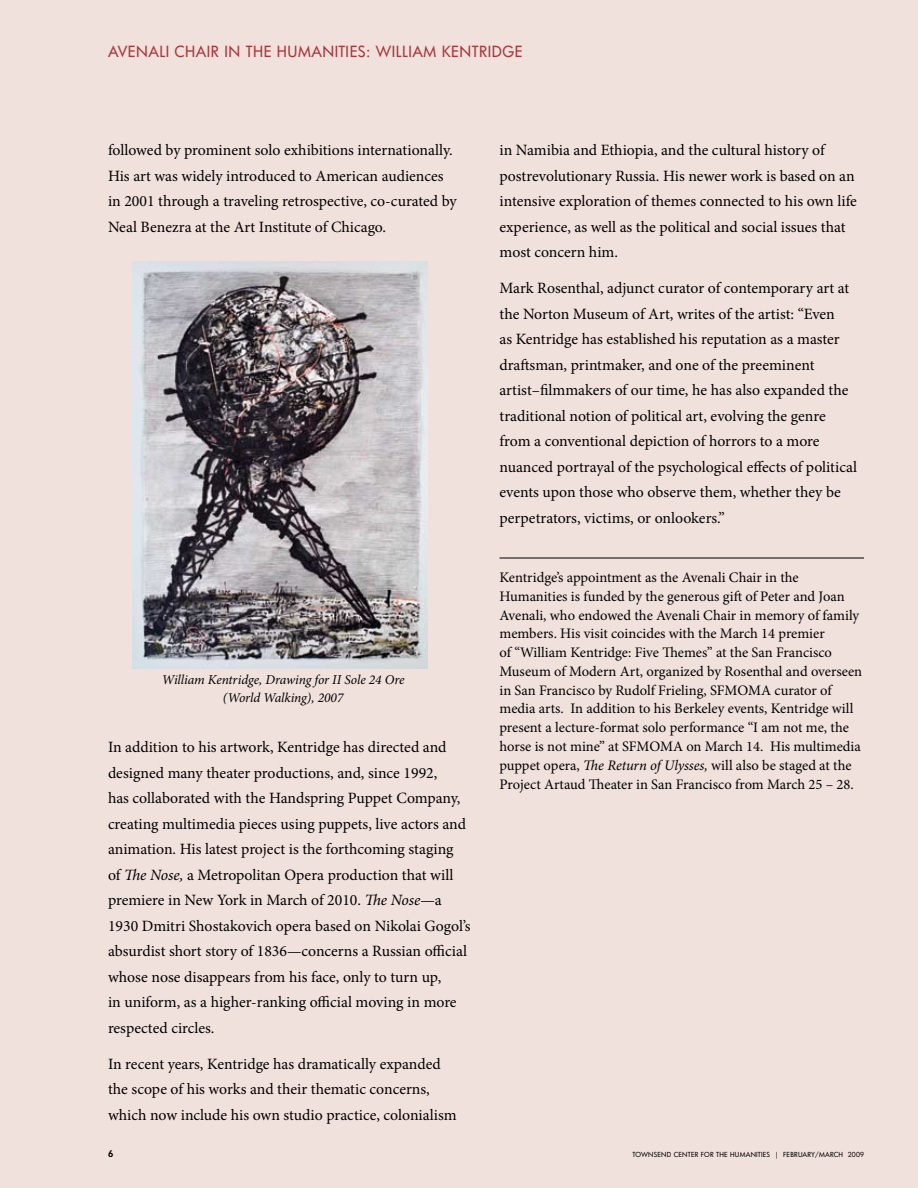
<style>
.page{position:relative;width:918px;height:1188px;background:#f0e1dc}
.page>*{position:absolute;margin:0;border:0;box-sizing:border-box;transform-origin:0 0}
.t1{font:15.75px/25.5px "Minion Pro";color:#000}
.t2{font:500 15px "Futura CE";letter-spacing:.035em;color:#ac353a}
.t3{font:14.55px/18.8px "Minion Pro";color:#000}
.t4{font:italic 13.5px/18px "Minion Pro";letter-spacing:-.01em;color:#000;text-align:center}
.t5{font:800 9px "Futura CE";color:#000}
.t6{font:500 6.75px "Futura CE";letter-spacing:.035em;color:#000}
.s1{font-style:italic}
</style>
<div class="page">
<hr style="left:500px;top:558px;width:364px;height:1px;background:#000">
<img style="left:132px;top:261px;width:296px;height:407px">
<p class="t2" style="left:108px;top:41px;width:20px">AVENALI</p>
<p class="t2" style="left:175px;top:41px;width:20px">CHAIR</p>
<p class="t2" style="left:224px;top:41px;width:31px">IN THE</p>
<p class="t2" style="left:277px;top:41px;width:21px">HUMANITIES</p>
<p class="t2" style="left:366px;top:41px;width:34px">: WILLIAM</p>
<p class="t2" style="left:442px;top:41px;width:19px">KENTRID</p>
<p class="t2" style="left:502px;top:41px;width:20px">GE</p>
<p class="t1" style="left:108px;top:138px;width:351px">followed by prominent solo exhibitions internationally.<br>His art was widely introduced to American audiences in 2001 through a traveling retrospective, co-curated by Neal Benezra at the Art Institute of Chicago.</p>
<p class="t4" style="left:162px;top:671px;width:244px">William Kentridge, Drawing for II Sole 24 Ore (World Walking), 2007</p>
<p class="t1" style="left:108px;top:735px;width:364px">In addition to his artwork, Kentridge has directed and designed many theater productions, and, since 1992,<br>has collaborated with the Handspring Puppet Company, creating multimedia pieces using puppets, live actors and animation. His latest project is the forthcoming staging<br>of <span class="s1">The Nose,</span> a Metropolitan Opera production that will premiere in New York in March of 2010. <span class="s1">The Nose</span>—a 1930 Dmitri Shostakovich opera based on Nikolai Gogol’s absurdist short story of 1836—concerns a Russian official whose nose disappears from his face, only to turn up,<br>in uniform, as a higher-ranking official moving in more respected circles.</p>
<p class="t1" style="left:108px;top:1051px;width:350px">In recent years, Kentridge has dramatically expanded the scope of his works and their thematic concerns, which now include his own studio practice, colonialism</p>
<p class="t1" style="left:500px;top:138px;width:359px">in Namibia and Ethiopia, and the cultural history of postrevolutionary Russia. His newer work is based on an intensive exploration of themes connected to his own life experience, as well as the political and social issues that most concern him.</p>
<p class="t1" style="left:500px;top:276px;width:359px">Mark Rosenthal, adjunct curator of contemporary art at the Norton Museum of Art, writes of the artist: “Even<br>as Kentridge has established his reputation as a master draftsman, printmaker, and one of the preeminent artist–filmmakers of our time, he has also expanded the traditional notion of political art, evolving the genre from a conventional depiction of horrors to a more nuanced portrayal of the psychological effects of political events upon those who observe them, whether they be perpetrators, victims, or onlookers.”</p>
<p class="t3" style="left:500px;top:568px;width:364px">Kentridge’s appointment as the Avenali Chair in the Humanities is funded by the generous gift of Peter and Joan Avenali, who endowed the Avenali Chair in memory of family members. His visit coincides with the March 14 premier<br>of “William Kentridge: Five Themes” at the San Francisco Museum of Modern Art, organized by Rosenthal and overseen in San Francisco by Rudolf Frieling, SFMOMA curator of media arts. In addition to his Berkeley events, Kentridge will present a lecture-format solo performance “I am not me, the horse is not mine” at SFMOMA on March 14. His multimedia puppet opera, <span class="s1">The Return of Ulysses,</span> will also be staged at the Project Artaud Theater in San Francisco from March 25 – 28.</p>
<p class="t5" style="left:108px;top:1148px;width:7px">6</p>
<p class="t6" style="left:633px;top:1150px;width:160px">TOWNSEND CENTER FOR THE HUMANITIES | FEBRUARY</p>
<p class="t6" style="left:815px;top:1150px;width:16px">/MARCH</p>
<p class="t6" style="left:848px;top:1150px;width:18px">2009</p>
</div>
